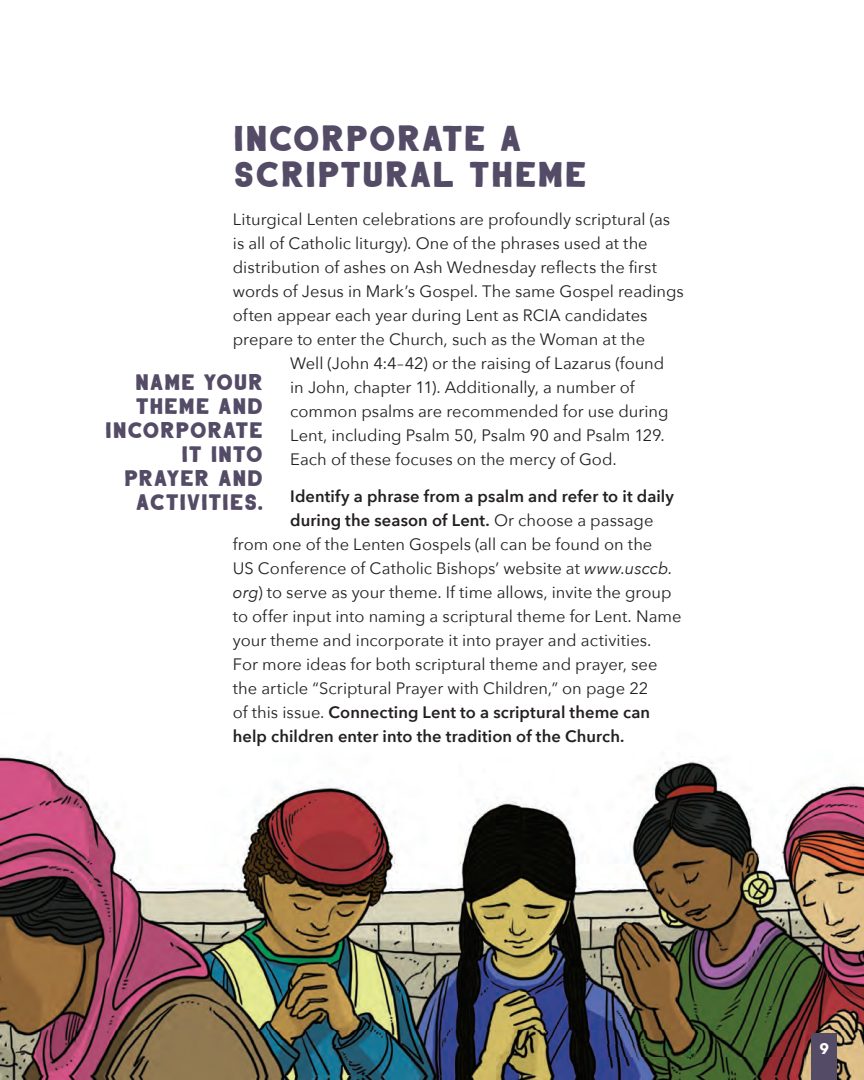
<style>
.page{position:relative;width:864px;height:1080px;background:#fff}
.page>*{position:absolute;margin:0;border:0;box-sizing:border-box;transform-origin:0 0}
.t1{font:36px/36px "Anthology";color:#544c67}
.t2{font:22.5px/24px "Anthology";color:#544c67;text-align:right}
.t3{font:16.5px/24px "Avenir Next";color:#231f20}
.t4{font:600 16.5px "Avenir Next";letter-spacing:.005em;color:#231f20}
.t5{font:700 15px "Avenir Next";color:#fff}
.s1{font-weight:400}
.s2{font-style:italic}
</style>
<div class="page">
<img style="left:0;top:754px;width:864px;height:326px">
<img style="left:600px;top:1044px;width:90px;height:12px">
<img style="left:695px;top:1044px;width:92px;height:12px">
<div style="left:812px;top:1034px;width:25px;height:46px;background:#544c67"></div>
<h1 class="t1" style="left:233px;top:118px;width:356px">INCORPORATE A<br>SCRIPTURAL THEME</h1>
<p class="t3" style="left:233px;top:206px;width:453px">Liturgical Lenten celebrations are profoundly scriptural (as is all of Catholic liturgy). One of the phrases used at the distribution of ashes on Ash Wednesday reflects the first words of Jesus in Mark’s Gospel. The same Gospel readings often appear each year during Lent as RCIA candidates prepare to enter the Church, such as the Woman at the</p>
<p class="t3" style="left:290px;top:350px;width:380px">Well (John 4:4–42) or the raising of Lazarus (found in John, chapter 11). Additionally, a number of common psalms are recommended for use during Lent, including Psalm 50, Psalm 90 and Psalm 129.<br>Each of these focuses on the mercy of God.</p>
<p class="t4" style="left:290px;top:482px;width:385px">Identify a phrase from a psalm and refer to it daily</p>
<p class="t4" style="left:290px;top:506px;width:365px">during the season of Lent. <span class="s1">Or choose a passage</span></p>
<p class="t3" style="left:233px;top:532px;width:421px">from one of the Lenten Gospels (all can be found on the</p>
<p class="t3" style="left:233px;top:556px;width:441px">US Conference of Catholic Bishops’ website at <span class="s2">www.usccb.</span></p>
<p class="t3" style="left:233px;top:580px;width:440px"><span class="s2">org</span>) to serve as your theme. If time allows, invite the group</p>
<p class="t3" style="left:233px;top:604px;width:450px">to offer input into naming a scriptural theme for Lent. Name</p>
<p class="t3" style="left:233px;top:628px;width:420px">your theme and incorporate it into prayer and activities.</p>
<p class="t3" style="left:233px;top:652px;width:426px">For more ideas for both scriptural theme and prayer, see</p>
<p class="t3" style="left:233px;top:676px;width:417px">the article “Scriptural Prayer with Children,” on page 22</p>
<p class="t4" style="left:233px;top:698px;width:419px"><span class="s1">of this issue.</span> Connecting Lent to a scriptural theme can</p>
<p class="t4" style="left:233px;top:722px;width:393px">help children enter into the tradition of the Church.</p>
<h2 class="t2" style="left:105px;top:369px;width:160px">NAME YOUR<br>THEME AND<br>INCORPORATE<br>IT INTO<br>PRAYER AND<br>ACTIVITIES.</h2>
<p class="t5" style="left:819px;top:1035px;width:11px">9</p>
</div>
